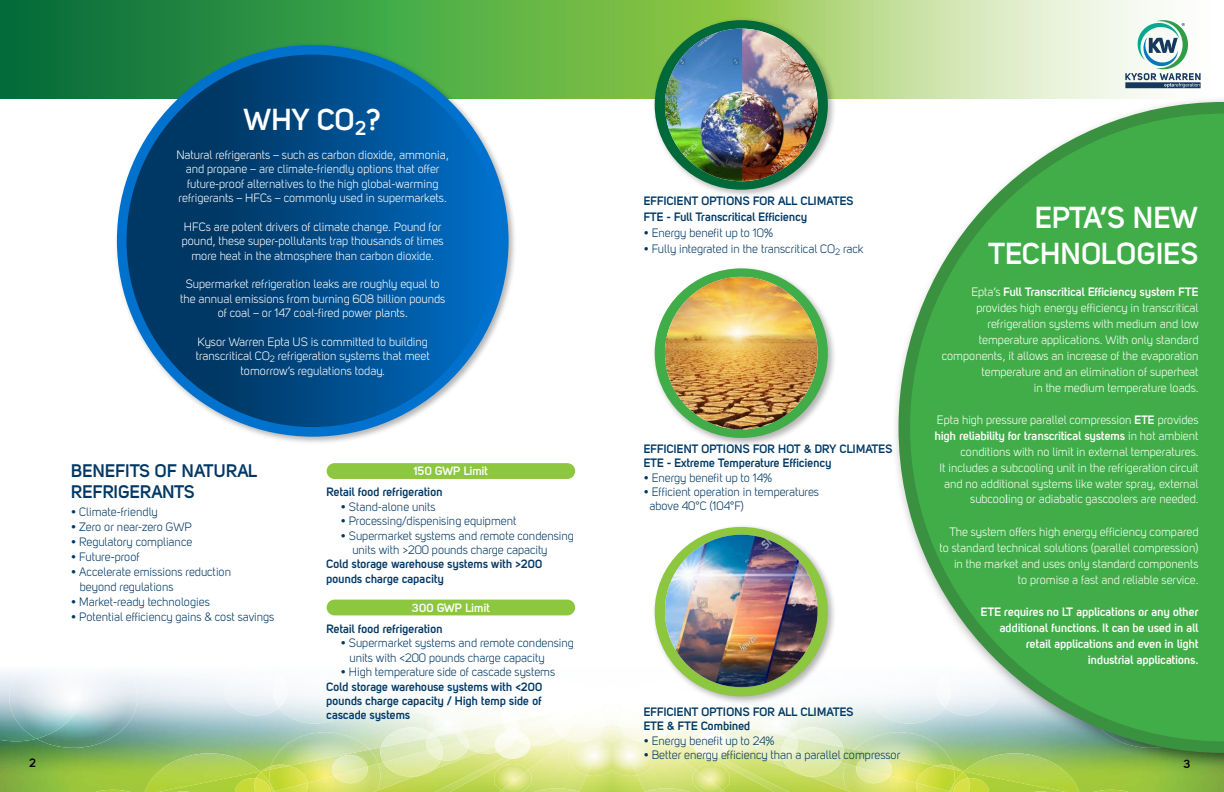
<style>
.page{position:relative;width:1224px;height:792px;background:#fff}
.page>*{position:absolute;margin:0;border:0;box-sizing:border-box;transform-origin:0 0}
.t1{font:700 30px/36px "Uni Sans Semi";color:#fff;text-align:right}
.t2{font:700 18px/21.6px "Uni Sans Semi";color:#003865}
.t3{font:12px/14.4px "Uni Sans Book";color:#fff;text-align:center}
.t4{font:12px/14.4px "Uni Sans Book";color:#003865}
.t5{font:700 12px/14.4px "Uni Sans Semi";color:#003865}
.t6{font:700 12px/16px "Uni Sans Semi";color:#fff;text-align:right}
.t7{font:700 12px "Uni Sans Semi";color:#000}
.s1{font-family:"Uni Sans Book";font-weight:400}
.s2{font-family:"Uni Sans Semi";font-weight:700}
.s3{font-family:"Minion Pro"}
</style>
<div class="page">
<img style="left:612px;top:744px;width:3px;height:32px">
<img style="left:783px;top:744px;width:441px;height:48px">
<img style="left:796px;top:744px;width:47px;height:3px">
<img style="left:964px;top:769px;width:116px;height:23px">
<img style="left:855px;top:744px;width:36px;height:20px">
<img style="left:935px;top:769px;width:13px;height:1px">
<img style="left:736px;top:745px;width:71px;height:47px">
<img style="left:615px;top:744px;width:121px;height:48px">
<img style="left:692px;top:770px;width:31px;height:22px">
<img style="left:620px;top:744px;width:35px;height:31px">
<img style="left:746px;top:749px;width:101px;height:42px">
<img style="left:783px;top:750px;width:58px;height:27px">
<img style="left:717px;top:744px;width:39px;height:9px">
<img style="left:709px;top:744px;width:20px;height:3px">
<svg style="left:694px;top:744px;width:29px;height:1px"></svg>
<img style="left:756px;top:744px;width:27px;height:17px">
<img style="left:781px;top:746px;width:15px;height:14px">
<svg style="left:753px;top:744px;width:15px;height:5px"></svg>
<img style="left:844px;top:764px;width:80px;height:28px">
<img style="left:916px;top:783px;width:32px;height:9px">
<img style="left:856px;top:767px;width:34px;height:16px">
<svg style="left:948px;top:769px;width:15px;height:23px"></svg>
<img style="left:1083px;top:790px;width:66px;height:2px">
<svg style="left:627px;top:791px;width:18px;height:1px"></svg>
<img style="left:645px;top:788px;width:61px;height:4px">
<svg style="left:612px;top:699px;width:279px;height:45px"></svg>
<svg style="left:612px;top:0;width:589px;height:99px;background:#c9e2a9"></svg>
<svg style="left:1125px;top:20px;width:76px;height:68px"></svg>
<img style="left:609px;top:744px;width:3px;height:32px">
<img style="left:0;top:744px;width:441px;height:48px">
<img style="left:381px;top:744px;width:47px;height:3px">
<img style="left:144px;top:753px;width:116px;height:39px">
<img style="left:271px;top:744px;width:98px;height:22px">
<img style="left:270px;top:765px;width:19px;height:5px">
<img style="left:36px;top:744px;width:101px;height:4px">
<img style="left:417px;top:745px;width:71px;height:47px">
<img style="left:488px;top:744px;width:121px;height:48px">
<img style="left:501px;top:770px;width:31px;height:22px">
<img style="left:569px;top:744px;width:35px;height:31px">
<img style="left:377px;top:749px;width:101px;height:42px">
<img style="left:383px;top:750px;width:58px;height:27px">
<img style="left:468px;top:744px;width:39px;height:9px">
<img style="left:495px;top:744px;width:20px;height:3px">
<svg style="left:502px;top:744px;width:28px;height:1px"></svg>
<img style="left:441px;top:744px;width:27px;height:17px">
<img style="left:428px;top:746px;width:15px;height:14px">
<svg style="left:456px;top:744px;width:15px;height:5px"></svg>
<img style="left:300px;top:764px;width:80px;height:28px">
<img style="left:276px;top:783px;width:32px;height:9px">
<img style="left:334px;top:767px;width:34px;height:16px">
<svg style="left:261px;top:766px;width:15px;height:26px"></svg>
<svg style="left:612px;top:699px;width:14px;height:12px"></svg>
<img style="left:75px;top:790px;width:66px;height:2px">
<svg style="left:579px;top:791px;width:18px;height:1px"></svg>
<img style="left:518px;top:788px;width:61px;height:4px">
<svg style="left:0;top:599px;width:612px;height:145px"></svg>
<div style="left:0;top:0;width:612px;height:99px;background:linear-gradient(to right,#006a3c,#72c54a)"></div>
<div style="left:327px;top:600px;width:248px;height:15px;background:#8dc73f;border-radius:8px"></div>
<div style="left:327px;top:463px;width:248px;height:16px;background:#8dc73f;border-radius:8px"></div>
<div style="left:114px;top:42px;width:403px;height:403px;background:#000;opacity:.3"></div>
<div style="left:117px;top:45px;width:392px;height:392px;background:#0072ce;border-radius:50%"></div>
<div style="left:127px;top:55px;width:372px;height:372px;background:linear-gradient(to right,#002d51,#006cc3);border-radius:186px"></div>
<div style="left:651px;top:17px;width:186px;height:182px;background:#000;opacity:.3"></div>
<div style="left:655px;top:20px;width:173px;height:170px;background:#006939;border-radius:50%"></div>
<img style="left:665px;top:29px;width:153px;height:152px;border-radius:76px">
<div style="left:651px;top:265px;width:186px;height:182px;background:#000;opacity:.3"></div>
<div style="left:655px;top:268px;width:173px;height:170px;background:#41ad49;border-radius:50%"></div>
<img style="left:665px;top:277px;width:153px;height:152px;border-radius:76px">
<div style="left:651px;top:524px;width:186px;height:182px;background:#000;opacity:.3"></div>
<div style="left:655px;top:527px;width:173px;height:169px;background:#8dc73f;border-radius:50%"></div>
<img style="left:665px;top:535px;width:153px;height:152px;border-radius:76px">
<div style="left:891px;top:95px;width:333px;height:674px;background:#000;opacity:.4"></div>
<svg style="left:899px;top:102px;width:325px;height:651px"></svg>
<svg style="left:910px;top:114px;width:314px;height:627px;background:#5db764"></svg>
<h1 class="t1" style="left:244px;top:101px;width:139px">WHY CO<sub>2</sub>?</h1>
<p class="t3" style="left:177px;top:147px;width:274px">Natural refrigerants – such as carbon dioxide, ammonia, and propane – are climate-friendly options that offer future-proof alternatives to the high global-warming refrigerants – HFCs – commonly used in supermarkets.</p>
<p class="t3" style="left:182px;top:219px;width:263px">HFCs are potent drivers of climate change. Pound for pound, these super-pollutants trap thousands of times more heat in the atmosphere than carbon dioxide.</p>
<p class="t3" style="left:180px;top:277px;width:267px">Supermarket refrigeration leaks are roughly equal to the annual emissions from burning 608 billion pounds of coal – or 147 coal-fired power plants.</p>
<p class="t3" style="left:196px;top:335px;width:235px">Kysor Warren Epta US is committed to building transcritical CO<sub>2</sub> refrigeration systems that meet tomorrow’s regulations today.</p>
<p class="t5" style="left:644px;top:193px;width:212px;line-height:16px">EFFICIENT OPTIONS FOR ALL CLIMATES<br>FTE - Full Transcritical Efficiency</p>
<p class="t4" style="left:644px;top:226px;width:131px">• Energy benefit up to 10%</p>
<p class="t4" style="left:644px;top:242px;width:221px">• Fully integrated in the transcritical CO<sub>2</sub> rack</p>
<h1 class="t1" style="left:989px;top:199px;width:211px">EPTA’S NEW<br>TECHNOLOGIES</h1>
<p class="t6" style="left:971px;top:283px;width:229px"><span class="s1">Epta’s</span> Full Transcritical Efficiency system FTE</p>
<p class="t3" style="left:942px;top:299px;width:258px;line-height:16px;text-align:right">provides high energy efficiency in transcritical refrigeration systems with medium and low temperature applications. With only standard components, it allows an increase of the evaporation temperature and an elimination of superheat<br>in the medium temperature loads.</p>
<p class="t3" style="left:937px;top:412px;width:263px">Epta high pressure parallel compression <span class="s2">ETE</span> provides</p>
<p class="t6" style="left:935px;top:427px;width:265px">high reliability for transcritical systems <span class="s1">in hot ambient</span></p>
<p class="t3" style="left:940px;top:444px;width:261px;line-height:15.8px;text-align:right">conditions with no limit in external temperatures.<br>It includes a subcooling unit in the refrigeration circuit and no additional systems like water spray, external subcoo<span class="s3">l</span>ing or adiabatic gascoolers are needed.</p>
<p class="t3" style="left:939px;top:523px;width:261px;line-height:16px;text-align:right">The system offers high energy efficiency compared to standard technical solutions (parallel compression) in the market and uses only standard components<br>to promise a fast and reliable service.</p>
<p class="t6" style="left:981px;top:603px;width:219px">ETE requires no LT applications or any other additional functions. It can be used in all retail applications and even in light industrial applications.</p>
<p class="t5" style="left:644px;top:441px;width:250px">EFFICIENT OPTIONS FOR HOT &amp; DRY CLIMATES<br>ETE - Extreme Temperature Efficiency</p>
<p class="t4" style="left:644px;top:470px;width:130px">• Energy benefit up to 14%</p>
<p class="t4" style="left:649px;top:485px;width:171px;text-indent:-6px">• Efficient operation in temperatures above 40°C (104°F)</p>
<h2 class="t2" style="left:71px;top:459px;width:188px">BENEFITS OF NATURAL<br>REFRIGERANTS</h2>
<p class="t4" style="left:71px;top:505px;width:88px">• Climate-friendly</p>
<p class="t4" style="left:71px;top:520px;width:122px">• Zero or near-zero GWP</p>
<p class="t4" style="left:71px;top:535px;width:123px">• Regulatory compliance</p>
<p class="t4" style="left:71px;top:550px;width:70px">• Future-proof</p>
<p class="t4" style="left:80px;top:565px;width:153px;line-height:15px;text-indent:-9px">• Accelerate emissions reduction beyond regulations</p>
<p class="t4" style="left:71px;top:595px;width:140px">• Market-ready technologies</p>
<p class="t4" style="left:71px;top:610px;width:205px">• Potential efficiency gains &amp; cost savings</p>
<p class="t6" style="left:414px;top:463px;width:76px">150 GWP Limit</p>
<p class="t5" style="left:327px;top:485px;width:118px">Retail food refrigeration</p>
<p class="t4" style="left:341px;top:500px;width:96px">• Stand-alone units</p>
<p class="t4" style="left:341px;top:514px;width:177px">• Processing/dispenising equipment</p>
<p class="t4" style="left:352px;top:528px;width:223px;text-indent:-11px">• Supermarket systems and remote condensing units with &gt;200 pounds charge capacity</p>
<p class="t5" style="left:327px;top:557px;width:217px">Cold storage warehouse systems with &gt;200 pounds charge capacity</p>
<p class="t6" style="left:412px;top:599px;width:79px">300 GWP Limit</p>
<p class="t5" style="left:327px;top:621px;width:118px">Retail food refrigeration</p>
<p class="t4" style="left:350px;top:636px;width:226px;text-indent:-9px">• Supermarket systems and remote condensing units with &lt;200 pounds charge capacity</p>
<p class="t4" style="left:341px;top:665px;width:216px">• High temperature side of cascade systems</p>
<p class="t5" style="left:327px;top:679px;width:217px;text-align:justify">Cold storage warehouse systems with &lt;200 pounds charge capacity / High temp side of cascade systems</p>
<p class="t5" style="left:644px;top:704px;width:212px">EFFICIENT OPTIONS FOR ALL CLIMATES<br>ETE &amp; FTE Combined</p>
<p class="t4" style="left:644px;top:733px;width:132px">• Energy benefit up to 24%</p>
<p class="t4" style="left:644px;top:748px;width:258px">• Better energy efficiency than a parallel compressor</p>
<p class="t7" style="left:30px;top:755px;width:8px">2</p>
<p class="t7" style="left:1184px;top:756px;width:9px">3</p>
</div>
